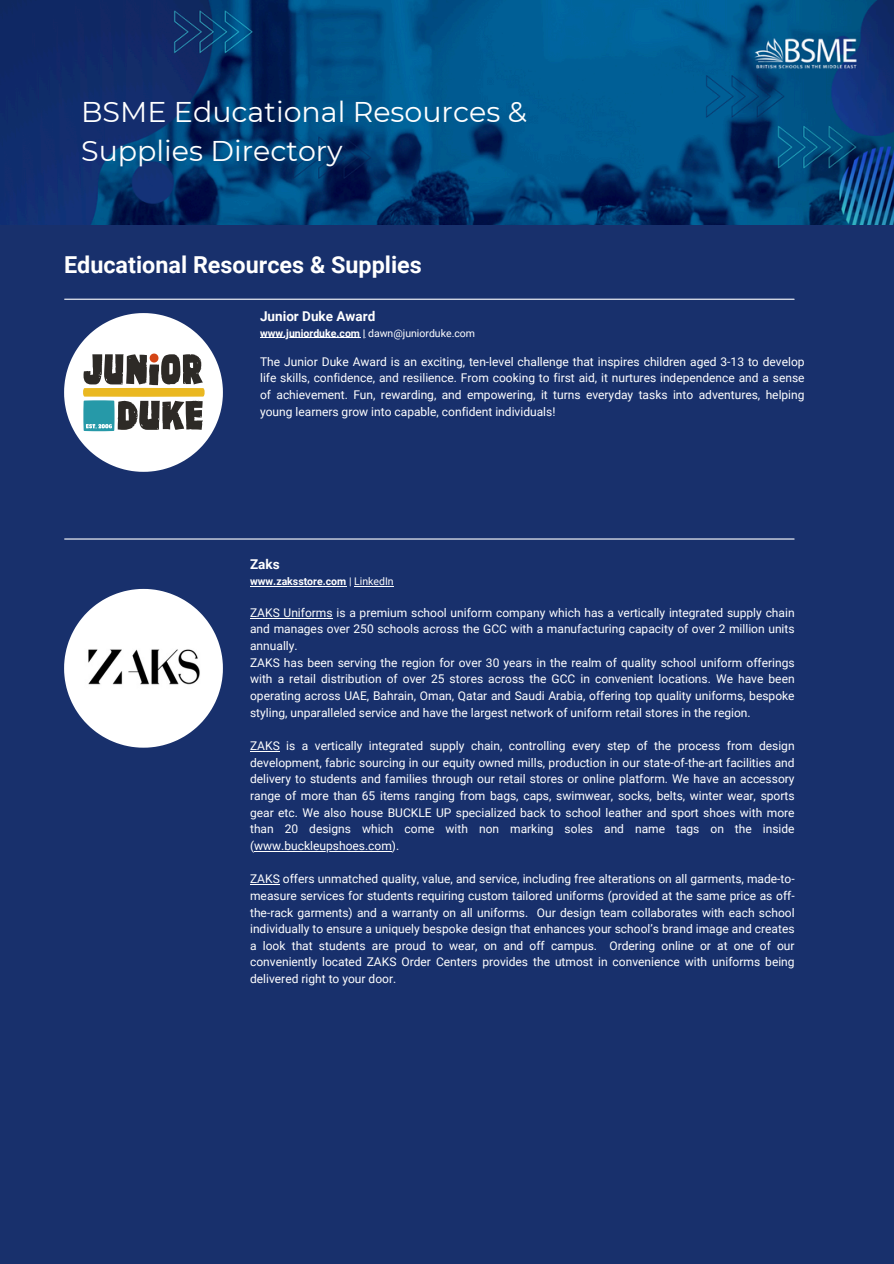
<style>
.page{position:relative;width:894px;height:1264px;background:#fff}
.page>*{position:absolute;margin:0;border:0;box-sizing:border-box;transform-origin:0 0}
.t1{font:28.5px/39.5px "Montserrat";color:#fff}
.t2{font:700 23.4px "Roboto";color:#fff}
.t3{font:700 13.5px "Roboto";color:#fff}
.t4{font:12px/16.6px "Roboto";color:#fff}
.t5{font:700 10.5px "Roboto";color:#fff}
.s1{font-weight:400}
</style>
<div class="page">
<div style="left:0;top:0;width:893px;height:1263px;background:#18306c"></div>
<hr style="left:65px;top:299px;width:728px;height:1px;background:#fff">
<img style="left:0;top:0;width:893px;height:224px">
<hr style="left:65px;top:538px;width:728px;height:1px;background:#fff">
<svg style="left:64px;top:589px;width:159px;height:158px"></svg>
<svg style="left:64px;top:313px;width:159px;height:159px"></svg>
<img style="left:77px;top:636px;width:133px;height:65px">
<hr style="left:260px;top:337px;width:100px;height:1px;background:#fff">
<hr style="left:250px;top:586px;width:96px;height:1px;background:#fff">
<hr style="left:354px;top:586px;width:39px;height:1px;background:#fff">
<hr style="left:250px;top:617px;width:82px;height:1px;background:#fff">
<hr style="left:250px;top:750px;width:30px;height:1px;background:#fff">
<hr style="left:254px;top:850px;width:138px;height:1px;background:#fff">
<hr style="left:250px;top:884px;width:30px;height:1px;background:#fff">
<p class="t1" style="left:81px;top:92px;width:447px">BSME Educational Resources &amp;<br>Supplies Directory</p>
<p class="t2" style="left:64px;top:251px;width:359px">Educational Resources &amp; Supplies</p>
<h2 class="t3" style="left:260px;top:308px;width:117px">Junior Duke Award</h2>
<p class="t5" style="left:260px;top:327px;width:216px">www.juniorduke.com | <span class="s1">dawn@juniorduke.com</span></p>
<p class="t4" style="left:260px;top:353px;width:546px">The Junior Duke Award is an exciting, ten-level challenge that inspires children aged 3-13 to develop life skills, confidence, and resilience. From cooking to first aid, it nurtures independence and a sense</p>
<p class="t4" style="left:260px;top:386px;width:546px">of achievement. Fun, rewarding, and empowering, it turns everyday tasks into adventures, helping young learners grow into capable, confident individuals!</p>
<h3 class="t3" style="left:250px;top:557px;width:31px">Zaks</h3>
<p class="t5" style="left:250px;top:575px;width:145px">www.zaksstore.com <span class="s1">| LinkedIn</span></p>
<p class="t4" style="left:250px;top:604px;width:546px">ZAKS Uniforms is a premium school uniform company which has a vertically integrated supply chain and manages over 250 schools across the GCC with a manufacturing capacity of over 2 million units annually.<br>ZAKS has been serving the region for over 30 years in the realm of quality school uniform offerings with a retail distribution of over 25 stores across the GCC in convenient locations. We have been operating across UAE, Bahrain, Oman, Qatar and Saudi Arabia, offering top quality uniforms, bespoke styling, unparalleled service and have the largest network of uniform retail stores in the region.</p>
<p class="t4" style="left:250px;top:737px;width:546px;text-align:justify">ZAKS is a vertically integrated supply chain, controlling every step of the process from design development, fabric sourcing in our equity owned mills, production in our state-of-the-art facilities and delivery to students and families through our retail stores or online platform. We have an accessory range of more than 65 items ranging from bags, caps, swimwear, socks, belts, winter wear, sports gear etc. We also house BUCKLE UP specialized back to school leather and sport shoes with more than 20 designs which come with non marking soles and name tags on the inside (www.buckleupshoes.com).</p>
<p class="t4" style="left:250px;top:870px;width:546px;text-align:justify">ZAKS offers unmatched quality, value, and service, including free alterations on all garments, made-to&shy;measure services for students requiring custom tailored uniforms (provided at the same price as off&shy;the-rack garments) and a warranty on all uniforms. Our design team collaborates with each school individually to ensure a uniquely bespoke design that enhances your school’s brand image and creates a look that students are proud to wear, on and off campus.</p>
<p class="t4" style="left:250px;top:937px;width:546px;text-align:justify;text-indent:359px">Ordering online or at one of our conveniently located ZAKS Order Centers provides the utmost in convenience with uniforms being delivered right to your door.</p>
</div>
